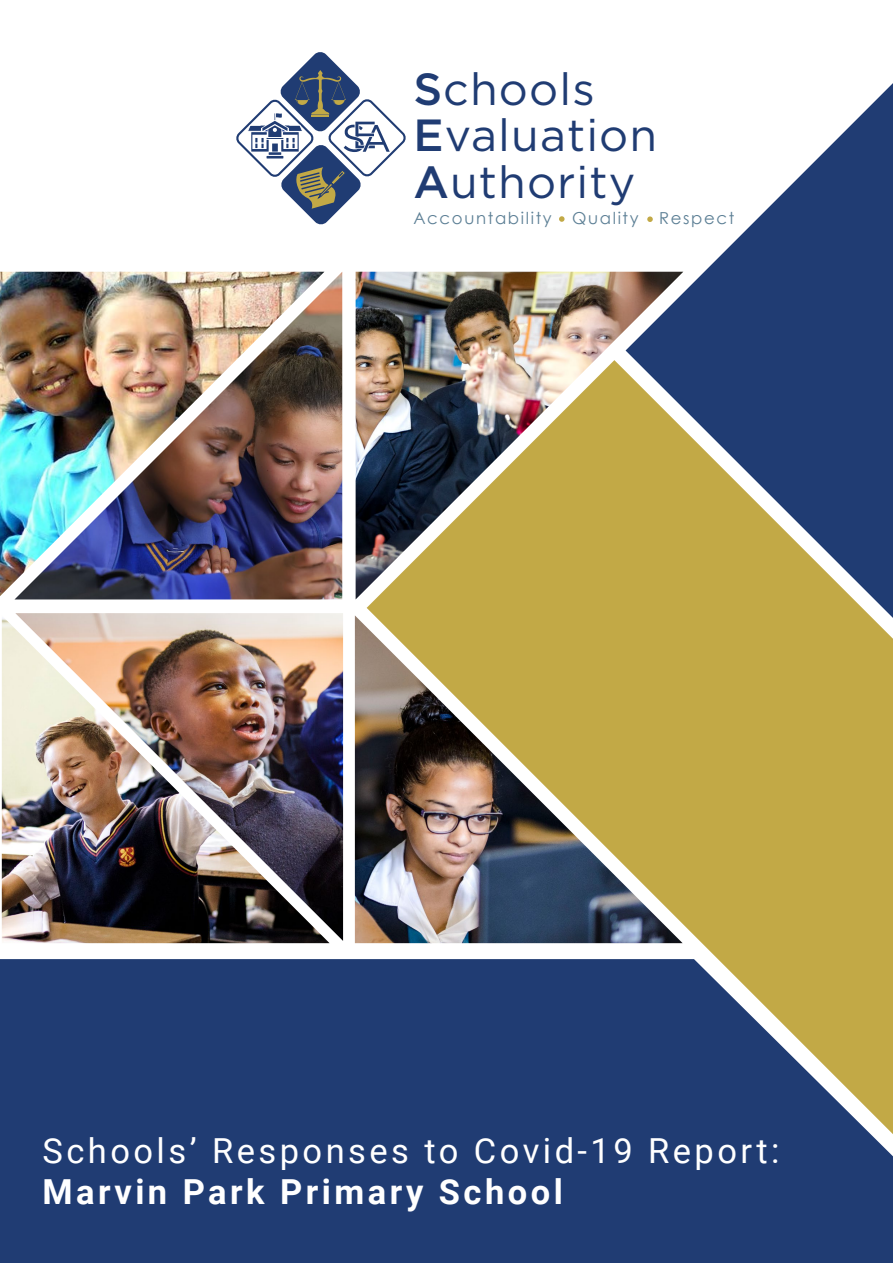
<style>
.page{position:relative;width:893px;height:1263px;background:#fff}
.page>*{position:absolute;margin:0;border:0;box-sizing:border-box;transform-origin:0 0}
.t1{font:45px/46.5px "Gotham";letter-spacing:.025em;color:#203c73}
.t2{font:34.5px "Roboto";letter-spacing:.1em;color:#fff}
.t3{font:700 34.5px "Roboto";letter-spacing:.1em;color:#fff}
.t4{font:16.5px "Century Gothic";letter-spacing:.1em;color:#5c7f95}
.s1{font-weight:500}
</style>
<div class="page">
<div style="left:0;top:959px;width:893px;height:304px;background:#203c73"></div>
<svg style="left:367px;top:599px;width:526px;height:535px;background:#818063"></svg>
<img style="left:15px;top:272px;width:327px;height:327px">
<img style="left:15px;top:613px;width:328px;height:328px">
<img style="left:356px;top:272px;width:270px;height:327px">
<img style="left:355px;top:615px;width:328px;height:328px">
<svg style="left:626px;top:83px;width:267px;height:535px"></svg>
<svg style="left:559px;top:216px;width:6px;height:6px"></svg>
<svg style="left:647px;top:216px;width:6px;height:6px"></svg>
<svg style="left:236px;top:52px;width:170px;height:173px"></svg>
<img style="left:2px;top:615px;width:328px;height:328px">
<img style="left:0;top:272px;width:324px;height:324px">
<h1 class="t1" style="left:413px;top:64px;width:245px"><span class="s1">S</span>chools<br><span class="s1">E</span>valuation<br><span class="s1">A</span>uthority</h1>
<p class="t4" style="left:413px;top:207px;width:322px">Accountability Quality Respect</p>
<p class="t2" style="left:43px;top:1126px;width:739px">Schools’ Responses to Covid-19 Report:</p>
<p class="t3" style="left:43px;top:1168px;width:522px">Marvin Park Primary School</p>
</div>
